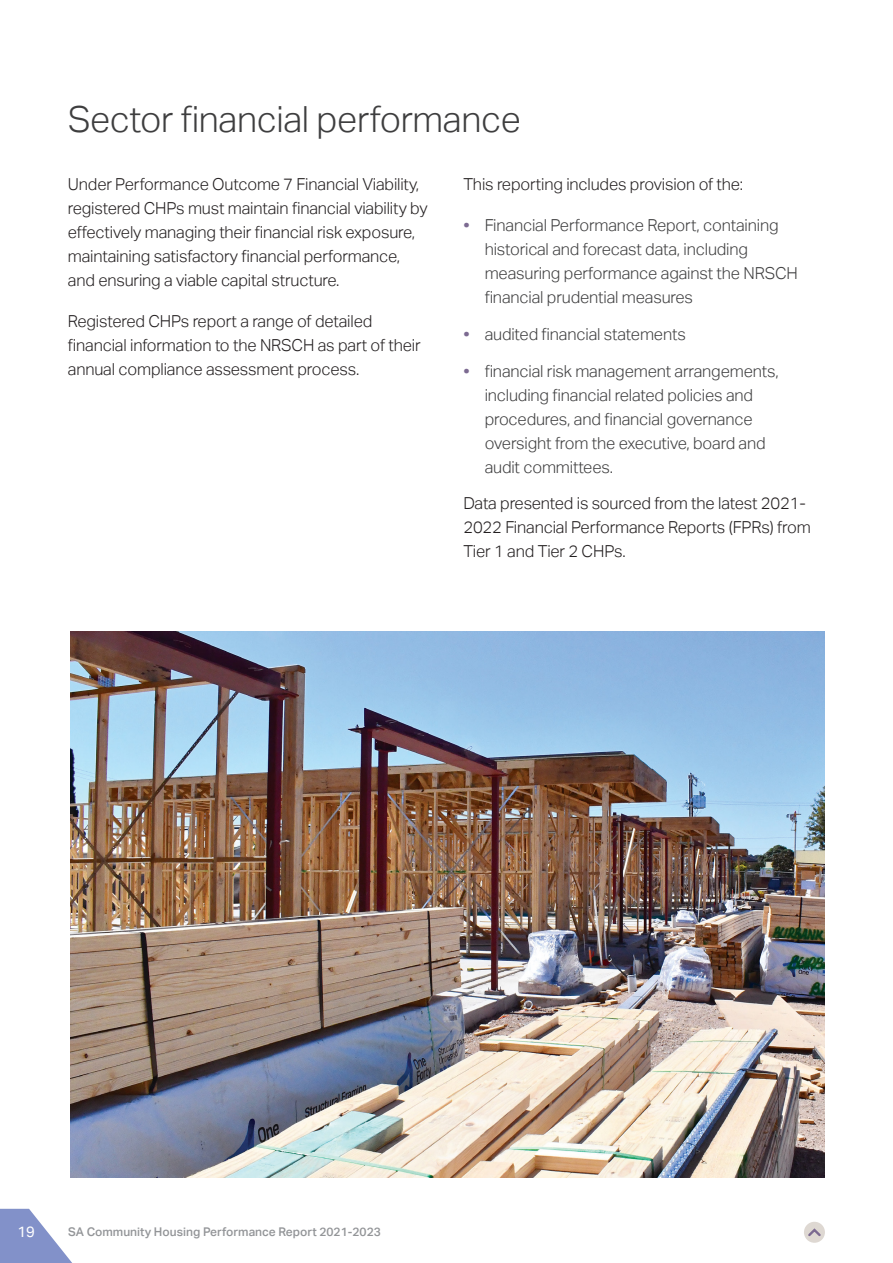
<style>
.page{position:relative;width:893px;height:1263px;background:#fff}
.page>*{position:absolute;margin:0;border:0;box-sizing:border-box;transform-origin:0 0}
.t1{font:300 36px "Aktiv Grotesk";letter-spacing:-.01em;color:#3e3e3f}
.t2{font:300 16.5px/24px "Aktiv Grotesk";letter-spacing:-.01em;color:#231f20}
.t3{font:300 16.5px/24px "Aktiv Grotesk";letter-spacing:-.01em;color:#3e3e3f}
.t4{font:15px "Aktiv Grotesk";color:#fff}
.t5{font:500 12px "Aktiv Grotesk";color:#939598}
.s1{font-weight:500;color:#7c6a91}
</style>
<div class="page">
<img style="left:71px;top:631px;width:754px;height:547px">
<svg style="left:0;top:1209px;width:72px;height:54px"></svg>
<div style="left:804px;top:1222px;width:21px;height:21px;background:#ded8d2;border-radius:50%"></div>
<svg style="left:808px;top:1228px;width:13px;height:9px"></svg>
<h1 class="t1" style="left:68px;top:99px;width:454px">Sector financial performance</h1>
<p class="t2" style="left:68px;top:172px;width:361px">Under Performance Outcome 7 Financial Viability, registered CHPs must maintain financial viability by effectively managing their financial risk exposure, maintaining satisfactory financial performance, and ensuring a viable capital structure.</p>
<p class="t2" style="left:68px;top:309px;width:354px">Registered CHPs report a range of detailed financial information to the NRSCH as part of their annual compliance assessment process.</p>
<p class="t2" style="left:463px;top:172px;width:281px">This reporting includes provision of the:</p>
<p class="t3" style="left:485px;top:213px;width:315px;text-indent:-21px"><span class="s1">•</span> Financial Performance Report, containing historical and forecast data, including measuring performance against the NRSCH financial prudential measures</p>
<p class="t3" style="left:463px;top:322px;width:224px"><span class="s1">•</span> audited financial statements</p>
<p class="t3" style="left:485px;top:359px;width:295px;text-indent:-21px"><span class="s1">•</span> financial risk management arrangements, including financial related policies and procedures, and financial governance oversight from the executive, board and audit committees.</p>
<p class="t2" style="left:463px;top:492px;width:349px">Data presented is sourced from the latest 2021-<br>2022 Financial Performance Reports (FPRs) from<br>Tier 1 and Tier 2 CHPs.</p>
<p class="t4" style="left:17px;top:1223px;width:19px">19</p>
<p class="t5" style="left:68px;top:1225px;width:314px">SA Community Housing Performance Report 2021-2023</p>
</div>
